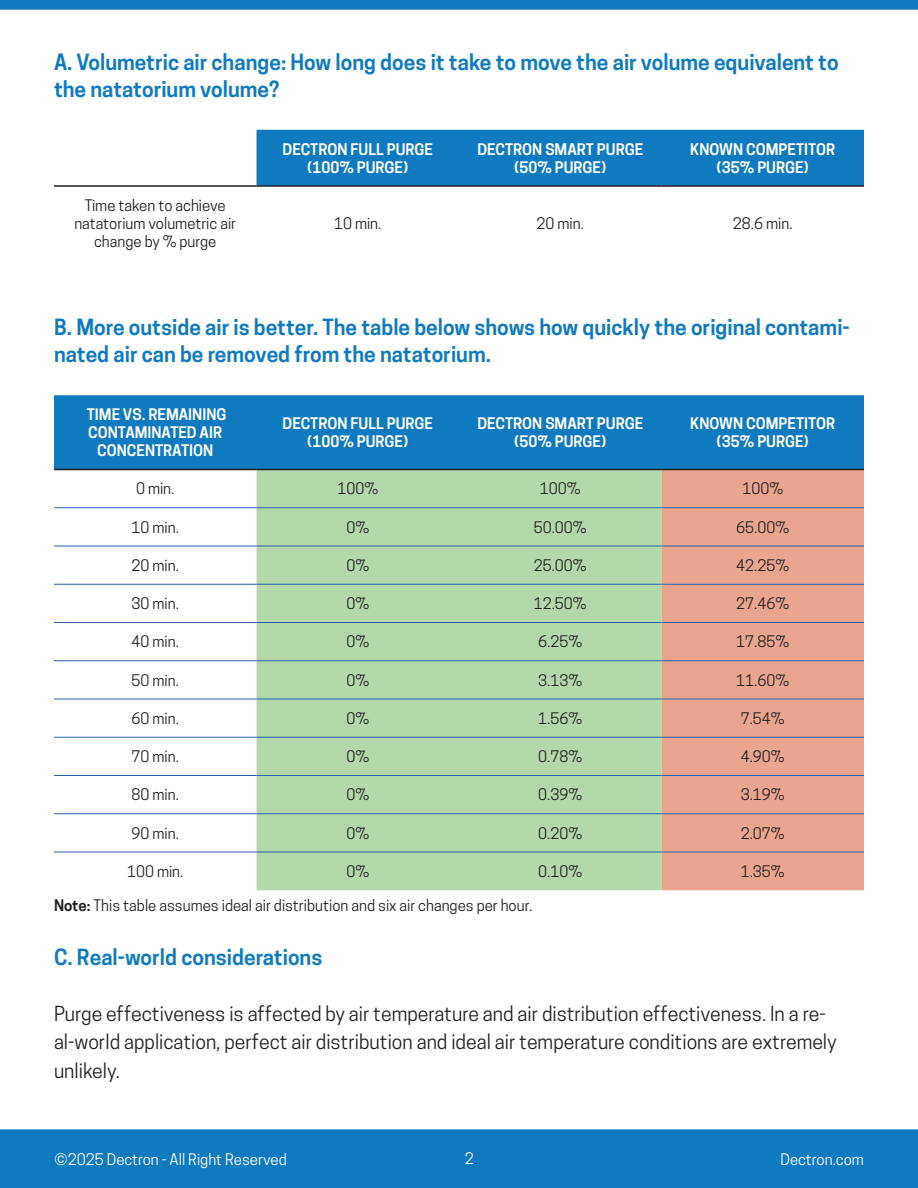
<style>
.page{position:relative;width:918px;height:1188px;background:#fff}
.page>*{position:absolute;margin:0;border:0;box-sizing:border-box;transform-origin:0 0}
.t1{font:600 21px/27px "Cooper Hewitt";color:#107ac0}
.t2{font:19.5px/28.5px "Cooper Hewitt";color:#231f20}
.t3{font:15px/18px "Cooper Hewitt";color:#231f20;text-align:center}
.t4{font:600 15px/18px "Cooper Hewitt";color:#fff;text-align:center}
.t5{font:15px "Cooper Hewitt";color:#fff}
.s1{font-weight:600}
</style>
<div class="page">
<div style="left:256px;top:130px;width:608px;height:55px;background:#107ac0"></div>
<hr style="left:256px;top:185px;width:203px;height:2px;background:#231f20">
<hr style="left:459px;top:185px;width:203px;height:2px;background:#231f20">
<hr style="left:662px;top:185px;width:202px;height:2px;background:#231f20">
<hr style="left:54px;top:185px;width:202px;height:2px;background:#231f20">
<div style="left:54px;top:395px;width:810px;height:74px;background:#107ac0"></div>
<div style="left:256px;top:470px;width:406px;height:420px;background:#b5d7ac"></div>
<div style="left:662px;top:470px;width:202px;height:420px;background:#eaa58e"></div>
<hr style="left:54px;top:507px;width:202px;height:1px;background:#2960ad">
<hr style="left:256px;top:507px;width:203px;height:1px;background:#2960ad">
<hr style="left:459px;top:507px;width:203px;height:1px;background:#2960ad">
<hr style="left:662px;top:507px;width:202px;height:1px;background:#2960ad">
<hr style="left:54px;top:546px;width:202px;height:1px;background:#2960ad">
<hr style="left:256px;top:546px;width:203px;height:1px;background:#2960ad">
<hr style="left:459px;top:546px;width:203px;height:1px;background:#2960ad">
<hr style="left:662px;top:546px;width:202px;height:1px;background:#2960ad">
<hr style="left:54px;top:584px;width:202px;height:1px;background:#2960ad">
<hr style="left:256px;top:584px;width:203px;height:1px;background:#2960ad">
<hr style="left:459px;top:584px;width:203px;height:1px;background:#2960ad">
<hr style="left:662px;top:584px;width:202px;height:1px;background:#2960ad">
<hr style="left:54px;top:622px;width:202px;height:1px;background:#2960ad">
<hr style="left:256px;top:622px;width:203px;height:1px;background:#2960ad">
<hr style="left:459px;top:622px;width:203px;height:1px;background:#2960ad">
<hr style="left:662px;top:622px;width:202px;height:1px;background:#2960ad">
<hr style="left:54px;top:660px;width:202px;height:1px;background:#2960ad">
<hr style="left:256px;top:660px;width:203px;height:1px;background:#2960ad">
<hr style="left:459px;top:660px;width:203px;height:1px;background:#2960ad">
<hr style="left:662px;top:660px;width:202px;height:1px;background:#2960ad">
<hr style="left:54px;top:699px;width:202px;height:1px;background:#2960ad">
<hr style="left:256px;top:699px;width:203px;height:1px;background:#2960ad">
<hr style="left:459px;top:699px;width:203px;height:1px;background:#2960ad">
<hr style="left:662px;top:699px;width:202px;height:1px;background:#2960ad">
<hr style="left:54px;top:737px;width:202px;height:1px;background:#2960ad">
<hr style="left:256px;top:737px;width:203px;height:1px;background:#2960ad">
<hr style="left:459px;top:737px;width:203px;height:1px;background:#2960ad">
<hr style="left:662px;top:737px;width:202px;height:1px;background:#2960ad">
<hr style="left:54px;top:775px;width:202px;height:1px;background:#2960ad">
<hr style="left:256px;top:775px;width:203px;height:1px;background:#2960ad">
<hr style="left:459px;top:775px;width:203px;height:1px;background:#2960ad">
<hr style="left:662px;top:775px;width:202px;height:1px;background:#2960ad">
<hr style="left:54px;top:813px;width:202px;height:1px;background:#2960ad">
<hr style="left:256px;top:813px;width:203px;height:1px;background:#2960ad">
<hr style="left:459px;top:813px;width:203px;height:1px;background:#2960ad">
<hr style="left:662px;top:813px;width:202px;height:1px;background:#2960ad">
<hr style="left:54px;top:852px;width:202px;height:1px;background:#2960ad">
<hr style="left:256px;top:852px;width:203px;height:1px;background:#2960ad">
<hr style="left:459px;top:852px;width:203px;height:1px;background:#2960ad">
<hr style="left:662px;top:852px;width:202px;height:1px;background:#2960ad">
<hr style="left:54px;top:469px;width:202px;height:1px;background:#231f20">
<hr style="left:256px;top:469px;width:203px;height:1px;background:#231f20">
<hr style="left:459px;top:469px;width:203px;height:1px;background:#231f20">
<hr style="left:662px;top:469px;width:202px;height:1px;background:#231f20">
<div style="left:1px;top:1130px;width:916px;height:57px;background:#107ac0"></div>
<div style="left:0;top:1129px;width:918px;height:59px;border:2px solid #107ac0"></div>
<div style="left:1px;top:1px;width:916px;height:8px;background:#107ac0"></div>
<div style="left:0;top:0;width:918px;height:10px;border:2px solid #107ac0"></div>
<p class="t1" style="left:54px;top:48px;width:786px">A. Volumetric air change: How long does it take to move the air volume equivalent to the natatorium volume?</p>
<p class="t3" style="left:74px;top:196px;width:163px">Time taken to achieve natatorium volumetric air change by % purge</p>
<p class="t4" style="left:283px;top:140px;width:152px">DECTRON FULL PURGE (100% PURGE)</p>
<p class="t4" style="left:477px;top:140px;width:167px">DECTRON SMART PURGE (50% PURGE)</p>
<p class="t4" style="left:690px;top:140px;width:146px">KNOWN COMPETITOR (35% PURGE)</p>
<p class="t3" style="left:334px;top:214px;width:49px">10 min.</p>
<p class="t3" style="left:537px;top:214px;width:49px">20 min.</p>
<p class="t3" style="left:733px;top:214px;width:61px">28.6 min.</p>
<p class="t1" style="left:54px;top:314px;width:797px">B. More outside air is better. The table below shows how quickly the original contami&shy;nated air can be removed from the natatorium.</p>
<p class="t4" style="left:87px;top:405px;width:141px">TIME VS. REMAINING<br>CONTAMINATED AIR<br>CONCENTRATION</p>
<p class="t4" style="left:283px;top:414px;width:152px">DECTRON FULL PURGE (100% PURGE)</p>
<p class="t4" style="left:477px;top:414px;width:167px">DECTRON SMART PURGE (50% PURGE)</p>
<p class="t4" style="left:690px;top:414px;width:146px">KNOWN COMPETITOR (35% PURGE)</p>
<p class="t3" style="left:136px;top:480px;width:40px">0 min.</p>
<p class="t3" style="left:337px;top:480px;width:42px">100%</p>
<p class="t3" style="left:540px;top:480px;width:42px">100%</p>
<p class="t3" style="left:742px;top:480px;width:42px">100%</p>
<p class="t3" style="left:132px;top:518px;width:49px">10 min.</p>
<p class="t3" style="left:346px;top:518px;width:24px">0%</p>
<p class="t3" style="left:534px;top:518px;width:55px">50.00%</p>
<p class="t3" style="left:736px;top:518px;width:55px">65.00%</p>
<p class="t3" style="left:132px;top:556px;width:49px">20 min.</p>
<p class="t3" style="left:346px;top:556px;width:24px">0%</p>
<p class="t3" style="left:534px;top:556px;width:55px">25.00%</p>
<p class="t3" style="left:736px;top:556px;width:55px">42.25%</p>
<p class="t3" style="left:132px;top:594px;width:49px">30 min.</p>
<p class="t3" style="left:346px;top:594px;width:24px">0%</p>
<p class="t3" style="left:534px;top:594px;width:55px">12.50%</p>
<p class="t3" style="left:736px;top:594px;width:55px">27.46%</p>
<p class="t3" style="left:132px;top:633px;width:49px">40 min.</p>
<p class="t3" style="left:346px;top:633px;width:24px">0%</p>
<p class="t3" style="left:538px;top:633px;width:46px">6.25%</p>
<p class="t3" style="left:736px;top:633px;width:55px">17.85%</p>
<p class="t3" style="left:132px;top:671px;width:49px">50 min.</p>
<p class="t3" style="left:346px;top:671px;width:24px">0%</p>
<p class="t3" style="left:538px;top:671px;width:46px">3.13%</p>
<p class="t3" style="left:736px;top:671px;width:55px">11.60%</p>
<p class="t3" style="left:132px;top:709px;width:49px">60 min.</p>
<p class="t3" style="left:346px;top:709px;width:24px">0%</p>
<p class="t3" style="left:538px;top:709px;width:46px">1.56%</p>
<p class="t3" style="left:741px;top:709px;width:46px">7.54%</p>
<p class="t3" style="left:132px;top:747px;width:49px">70 min.</p>
<p class="t3" style="left:346px;top:747px;width:24px">0%</p>
<p class="t3" style="left:538px;top:747px;width:46px">0.78%</p>
<p class="t3" style="left:741px;top:747px;width:46px">4.90%</p>
<p class="t3" style="left:132px;top:786px;width:49px">80 min.</p>
<p class="t3" style="left:346px;top:786px;width:24px">0%</p>
<p class="t3" style="left:538px;top:786px;width:46px">0.39%</p>
<p class="t3" style="left:741px;top:786px;width:46px">3.19%</p>
<p class="t3" style="left:132px;top:824px;width:49px">90 min.</p>
<p class="t3" style="left:346px;top:824px;width:24px">0%</p>
<p class="t3" style="left:538px;top:824px;width:46px">0.20%</p>
<p class="t3" style="left:741px;top:824px;width:46px">2.07%</p>
<p class="t3" style="left:127px;top:862px;width:58px">100 min.</p>
<p class="t3" style="left:346px;top:862px;width:24px">0%</p>
<p class="t3" style="left:538px;top:862px;width:46px">0.10%</p>
<p class="t3" style="left:741px;top:862px;width:46px">1.35%</p>
<p class="t3" style="left:54px;top:897px;width:480px"><span class="s1">Note:</span> This table assumes ideal air distribution and six air changes per hour.</p>
<p class="t1" style="left:54px;top:944px;width:270px">C. Real-world considerations</p>
<p class="t2" style="left:54px;top:999px;width:784px">Purge effectiveness is affected by air temperature and air distribution effectiveness. In a re&shy;al-world application, perfect air distribution and ideal air temperature conditions are extremely unlikely.</p>
<p class="t5" style="left:54px;top:1150px;width:234px">©2025 Dectron - All Right Reserved</p>
<p class="t5" style="left:465px;top:1150px;width:10px">2</p>
<p class="t5" style="left:781px;top:1150px;width:85px">Dectron.com</p>
</div>
